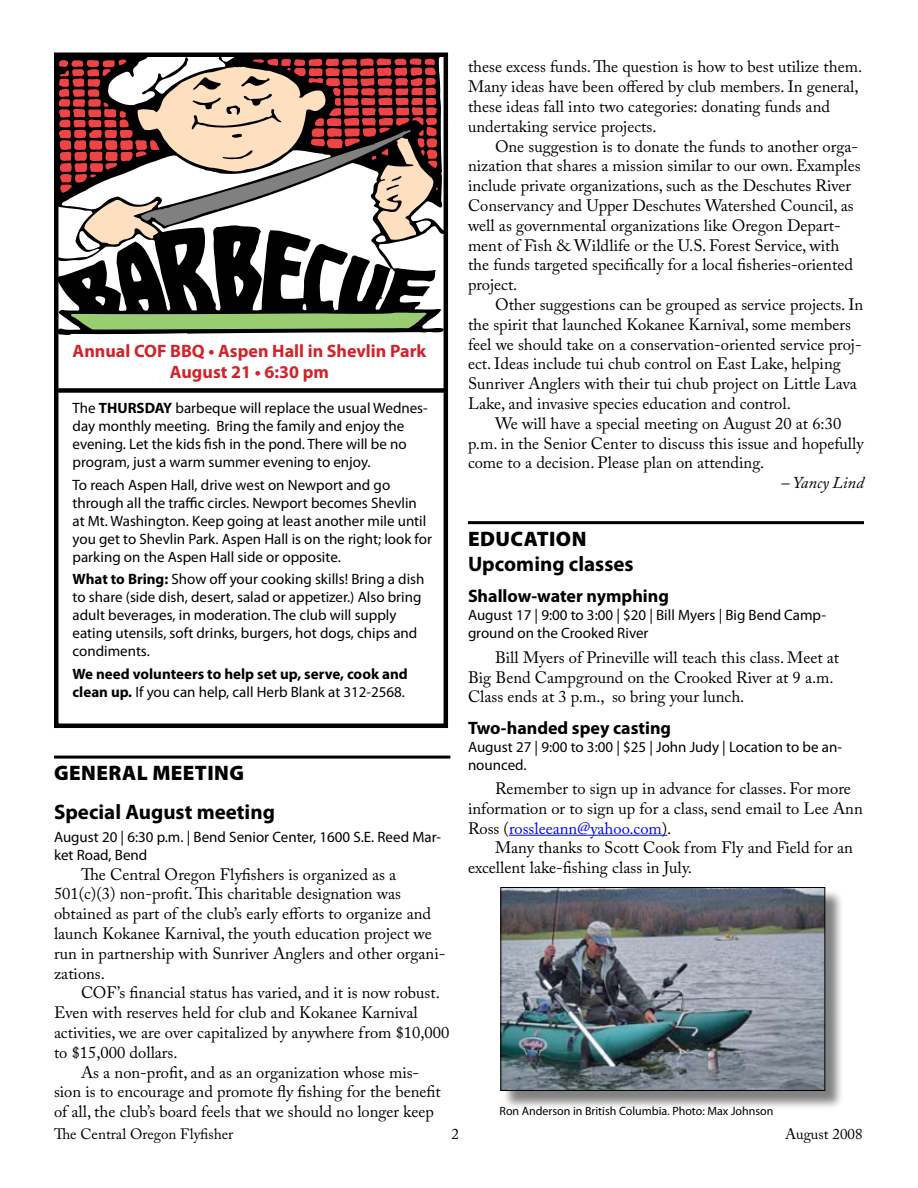
<style>
.page{position:relative;width:918px;height:1188px;background:#fff}
.page>*{position:absolute;margin:0;border:0;box-sizing:border-box;transform-origin:0 0}
.t1{font:700 21px "Myriad Pro";color:#000}
.t2{font:900 21px "Myriad Pro";letter-spacing:.02em;color:#000}
.t3{font:700 18px/21.6px "Myriad Pro";color:#d2232a;text-align:center}
.t4{font:700 18px "Myriad Pro";color:#000}
.t5{font:16.5px/19.8px "Adobe Caslon Pro";color:#000}
.t6{font:italic 16.5px "Adobe Caslon Pro";color:#000}
.t7{font:15px/18px "Myriad Pro";color:#000}
.t8{font:700 15px/18px "Myriad Pro";color:#000}
.t9{font:15px "Adobe Caslon Pro";color:#000}
.t10{font:12px "Myriad Pro";color:#000}
.s1{font-weight:700}
.s2{font-weight:400}
.s3{color:#00f}
</style>
<div class="page">
<hr style="left:54px;top:756px;width:396px;height:3px;background:#000">
<hr style="left:468px;top:521px;width:396px;height:3px;background:#000">
<hr style="left:509px;top:835px;width:158px;height:1px;background:#00f">
<svg style="left:59px;top:57px;width:384px;height:278px"></svg>
<svg style="left:59px;top:58px;width:379px;height:272px"></svg>
<div style="left:54px;top:52px;width:394px;height:676px;border:4px solid #000"></div>
<div style="left:58px;top:388px;width:388px;height:5px;background:#000"></div>
<div style="left:502px;top:889px;width:343px;height:222px;background:#000;opacity:.5"></div>
<img style="left:502px;top:889px;width:321px;height:200px">
<div style="left:500px;top:887px;width:325px;height:204px;border:1px solid #000"></div>
<p class="t3" style="left:73px;top:339px;width:355px">Annual COF BBQ • Aspen Hall in Shevlin Park<br>August 21 • 6:30 pm</p>
<p class="t7" style="left:73px;top:399px;width:357px">The <span class="s1">THURSDAY</span> barbeque will replace the usual Wednes&shy;day monthly meeting. Bring the family and enjoy the evening. Let the kids fish in the pond. There will be no program, just a warm summer evening to enjoy.</p>
<p class="t7" style="left:73px;top:475px;width:361px">To reach Aspen Hall, drive west on Newport and go through all the traffic circles. Newport becomes Shevlin at Mt. Washington. Keep going at least another mile until you get to Shevlin Park. Aspen Hall is on the right; look for parking on the Aspen Hall side or opposite.</p>
<p class="t7" style="left:73px;top:570px;width:354px"><span class="s1">What to Bring:</span> Show off your cooking skills! Bring a dish to share (side dish, desert, salad or appetizer.) Also bring adult beverages, in moderation. The club will supply eating utensils, soft drinks, burgers, hot dogs, chips and condiments.</p>
<p class="t8" style="left:73px;top:664px;width:337px">We need volunteers to help set up, serve, cook and clean up. <span class="s2">If you can help, call Herb Blank at 312-2568.</span></p>
<p class="t2" style="left:54px;top:759px;width:190px">GENERAL MEETING</p>
<p class="t1" style="left:54px;top:799px;width:222px">Special August meeting</p>
<p class="t7" style="left:54px;top:828px;width:389px">August 20 | 6:30 p.m. | Bend Senior Center, 1600 S.E. Reed Mar&shy;ket Road, Bend</p>
<p class="t5" style="left:54px;top:864px;width:393px;text-indent:27px">The Central Oregon Flyfishers is organized as a 501(c)(3) non-profit. This charitable designation was obtained as part of the club’s early efforts to organize and launch Kokanee Karnival, the youth education project we run in partnership with Sunriver Anglers and other organi&shy;zations.</p>
<p class="t5" style="left:81px;top:983px;width:360px">COF’s financial status has varied, and it is now robust.</p>
<p class="t5" style="left:54px;top:1003px;width:365px">Even with reserves held for club and Kokanee Karnival</p>
<p class="t5" style="left:54px;top:1022px;width:397px">activities, we are over capitalized by anywhere from $10,000</p>
<p class="t5" style="left:54px;top:1042px;width:125px">to $15,000 dollars.</p>
<p class="t5" style="left:81px;top:1062px;width:340px">As a non-profit, and as an organization whose mis-</p>
<p class="t5" style="left:54px;top:1082px;width:388px">sion is to encourage and promote fly fishing for the benefit</p>
<p class="t5" style="left:54px;top:1102px;width:382px">of all, the club’s board feels that we should no longer keep</p>
<p class="t5" style="left:468px;top:57px;width:396px">these excess funds. The question is how to best utilize them.<br>Many ideas have been offered by club members. In general, these ideas fall into two categories: donating funds and undertaking service projects.</p>
<p class="t5" style="left:468px;top:136px;width:394px;text-indent:27px">One suggestion is to donate the funds to another orga&shy;nization that shares a mission similar to our own. Examples include private organizations, such as the Deschutes River Conservancy and Upper Deschutes Watershed Council, as well as governmental organizations like Oregon Depart&shy;ment of Fish &amp; Wildlife or the U.S. Forest Service, with the funds targeted specifically for a local fisheries-oriented project.</p>
<p class="t5" style="left:468px;top:294px;width:397px;text-indent:27px">Other suggestions can be grouped as service projects. In the spirit that launched Kokanee Karnival, some members feel we should take on a conservation-oriented service proj&shy;ect. Ideas include tui chub control on East Lake, helping Sunriver Anglers with their tui chub project on Little Lava Lake, and invasive species education and control.</p>
<p class="t5" style="left:468px;top:413px;width:397px;text-indent:27px">We will have a special meeting on August 20 at 6:30 p.m. in the Senior Center to discuss this issue and hopefully come to a decision. Please plan on attending.</p>
<p class="t6" style="left:781px;top:473px;width:84px">– Yancy Lind</p>
<p class="t2" style="left:468px;top:525px;width:120px">EDUCATION</p>
<p class="t1" style="left:468px;top:550px;width:167px">Upcoming classes</p>
<p class="t4" style="left:468px;top:585px;width:202px">Shallow-water nymphing</p>
<p class="t7" style="left:468px;top:606px;width:360px">August 17 | 9:00 to 3:00 | $20 | Bill Myers | Big Bend Camp&shy;ground on the Crooked River</p>
<p class="t5" style="left:468px;top:647px;width:373px;text-indent:27px">Bill Myers of Prineville will teach this class. Meet at<br>Big Bend Campground on the Crooked River at 9 a.m.<br>Class ends at 3 p.m., so bring your lunch.</p>
<p class="t4" style="left:468px;top:716px;width:205px">Two-handed spey casting</p>
<p class="t7" style="left:468px;top:737px;width:375px">August 27 | 9:00 to 3:00 | $25 | John Judy | Location to be an&shy;nounced.</p>
<p class="t5" style="left:468px;top:778px;width:396px;text-indent:27px">Remember to sign up in advance for classes. For more information or to sign up for a class, send email to Lee Ann<br>Ross (<span class="s3">rossleeann@yahoo.com</span>).</p>
<p class="t5" style="left:468px;top:838px;width:387px;text-indent:27px">Many thanks to Scott Cook from Fly and Field for an excellent lake-fishing class in July.</p>
<p class="t10" style="left:500px;top:1104px;width:275px">Ron Anderson in British Columbia. Photo: Max Johnson</p>
<p class="t9" style="left:54px;top:1125px;width:181px">The Central Oregon Flyfisher</p>
<p class="t9" style="left:785px;top:1125px;width:79px">August 2008</p>
</div>
